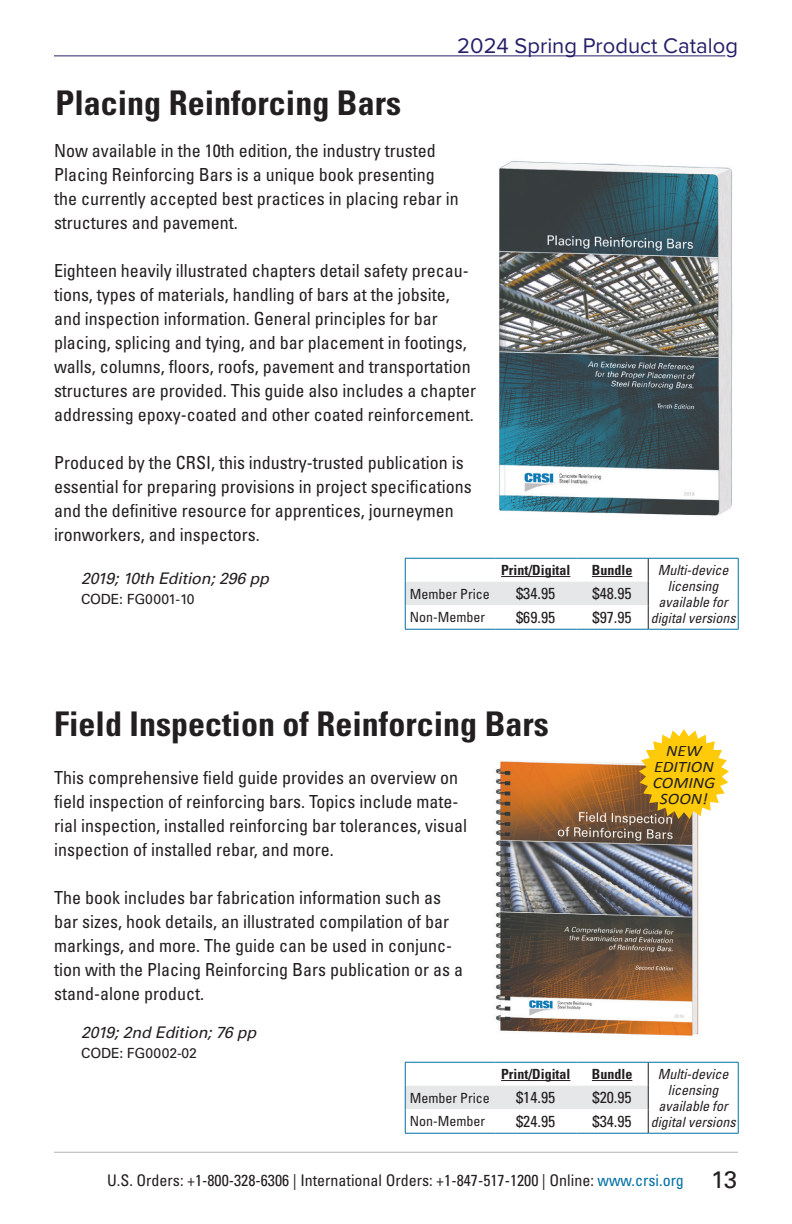
<style>
.page{position:relative;width:792px;height:1224px;background:#fff}
.page>*{position:absolute;margin:0;border:0;box-sizing:border-box;transform-origin:0 0}
.t1{font:700 condensed 34px "Univers LT Std";color:#231f20}
.t2{font:22px "Proxima Nova";color:#252069}
.t3{font:condensed 18px/24px "Univers LT Std";color:#231f20}
.t4{font:condensed 16px "Univers LT Std";color:#231f20}
.t5{font:italic 16px "Univers LT Std";letter-spacing:-.01em;color:#231f20}
.t6{font:italic 16px/16px "Calibri";color:#231f20;text-align:center;scale:1.1 1}
.t7{font:italic condensed 14px/16px "Univers LT Std";color:#231f20;text-align:center}
.t8{font:condensed 14px "Univers LT Std";color:#231f20}
.t9{font:700 condensed 14px "Univers LT Std";color:#231f20}
.t10{font:14px "Univers LT Std";letter-spacing:-.01em;color:#231f20}
.s1{color:#0070a4}
.s2{font-stretch:normal;font-size:24px}
</style>
<div class="page">
<hr style="left:54px;top:55px;width:671px;height:1px;background:#252069">
<hr style="left:54px;top:1152px;width:684px;height:1px;background:#b2b3b7">
<hr style="left:648px;top:629px;width:90px;height:1px;background:#0070a4">
<svg style="left:405px;top:558px;width:334px;height:71px"></svg>
<hr style="left:405px;top:629px;width:90px;height:1px;background:#0070a4">
<hr style="left:495px;top:629px;width:81px;height:1px;background:#0070a4">
<hr style="left:576px;top:629px;width:72px;height:1px;background:#0070a4">
<hr style="left:501px;top:576px;width:69px;height:1px;background:#231f20">
<hr style="left:592px;top:576px;width:40px;height:1px;background:#231f20">
<hr style="left:648px;top:1133px;width:90px;height:1px;background:#0070a4">
<svg style="left:405px;top:1062px;width:334px;height:71px"></svg>
<hr style="left:405px;top:1133px;width:90px;height:1px;background:#0070a4">
<hr style="left:495px;top:1133px;width:81px;height:1px;background:#0070a4">
<hr style="left:576px;top:1133px;width:72px;height:1px;background:#0070a4">
<hr style="left:501px;top:1080px;width:69px;height:1px;background:#231f20">
<hr style="left:592px;top:1080px;width:40px;height:1px;background:#231f20">
<img style="left:495px;top:761px;width:204px;height:275px">
<img style="left:499px;top:161px;width:234px;height:355px">
<svg style="left:639px;top:729px;width:90px;height:90px"></svg>
<p class="t2" style="left:457px;top:30px;width:282px">2024 Spring Product Catalog</p>
<h1 class="t1" style="left:56px;top:82px;width:347px">Placing Reinforcing Bars</h1>
<p class="t3" style="left:54px;top:138px;width:406px">Now available in the 10th edition, the industry trusted Placing Reinforcing Bars is a unique book presenting the currently accepted best practices in placing rebar in structures and pavement.</p>
<p class="t3" style="left:54px;top:258px;width:424px">Eighteen heavily illustrated chapters detail safety precau&shy;tions, types of materials, handling of bars at the jobsite, and inspection information. General principles for bar placing, splicing and tying, and bar placement in footings, walls, columns, floors, roofs, pavement and transportation structures are provided. This guide also includes a chapter addressing epoxy-coated and other coated reinforcement.</p>
<p class="t3" style="left:54px;top:450px;width:419px">Produced by the CRSI, this industry-trusted publication is essential for preparing provisions in project specifications and the definitive resource for apprentices, journeymen ironworkers, and inspectors.</p>
<p class="t5" style="left:81px;top:569px;width:190px">2019; 10th Edition; 296 pp</p>
<p class="t10" style="left:81px;top:591px;width:115px">CODE: FG0001-10</p>
<p class="t9" style="left:501px;top:562px;width:71px">Print/Digital</p>
<p class="t9" style="left:592px;top:562px;width:42px">Bundle</p>
<p class="t7" style="left:651px;top:562px;width:86px">Multi-device licensing available for digital versions</p>
<p class="t8" style="left:410px;top:585px;width:82px">Member Price</p>
<p class="t4" style="left:516px;top:584px;width:41px">$34.95</p>
<p class="t4" style="left:593px;top:584px;width:41px">$48.95</p>
<p class="t8" style="left:410px;top:608px;width:77px">Non-Member</p>
<p class="t4" style="left:516px;top:607px;width:41px">$69.95</p>
<p class="t4" style="left:593px;top:607px;width:41px">$97.95</p>
<h1 class="t1" style="left:54px;top:703px;width:496px">Field Inspection of Reinforcing Bars</h1>
<p class="t3" style="left:54px;top:765px;width:414px">This comprehensive field guide provides an overview on field inspection of reinforcing bars. Topics include mate&shy;rial inspection, installed reinforcing bar tolerances, visual inspection of installed rebar, and more.</p>
<p class="t3" style="left:54px;top:885px;width:410px">The book includes bar fabrication information such as bar sizes, hook details, an illustrated compilation of bar markings, and more. The guide can be used in conjunc&shy;tion with the Placing Reinforcing Bars publication or as a stand-alone product.</p>
<p class="t5" style="left:81px;top:1023px;width:177px">2019; 2nd Edition; 76 pp</p>
<p class="t10" style="left:81px;top:1045px;width:117px">CODE: FG0002-02</p>
<p class="t6" style="left:653px;top:742px;width:58px">NEW<br>EDITION<br>COMING<br>SOON!</p>
<p class="t9" style="left:501px;top:1066px;width:71px">Print/Digital</p>
<p class="t9" style="left:592px;top:1066px;width:42px">Bundle</p>
<p class="t7" style="left:651px;top:1066px;width:86px">Multi-device licensing available for digital versions</p>
<p class="t8" style="left:410px;top:1089px;width:82px">Member Price</p>
<p class="t4" style="left:516px;top:1088px;width:41px">$14.95</p>
<p class="t4" style="left:593px;top:1088px;width:41px">$20.95</p>
<p class="t8" style="left:410px;top:1112px;width:77px">Non-Member</p>
<p class="t4" style="left:516px;top:1111px;width:41px">$24.95</p>
<p class="t4" style="left:593px;top:1111px;width:41px">$34.95</p>
<p class="t4" style="left:107px;top:1170px;width:632px">U.S. Orders: +1-800-328-6306 | International Orders: +1-847-517-1200 | Online: <span class="s1">www.crsi.org</span> <span class="s2">13</span></p>
</div>
